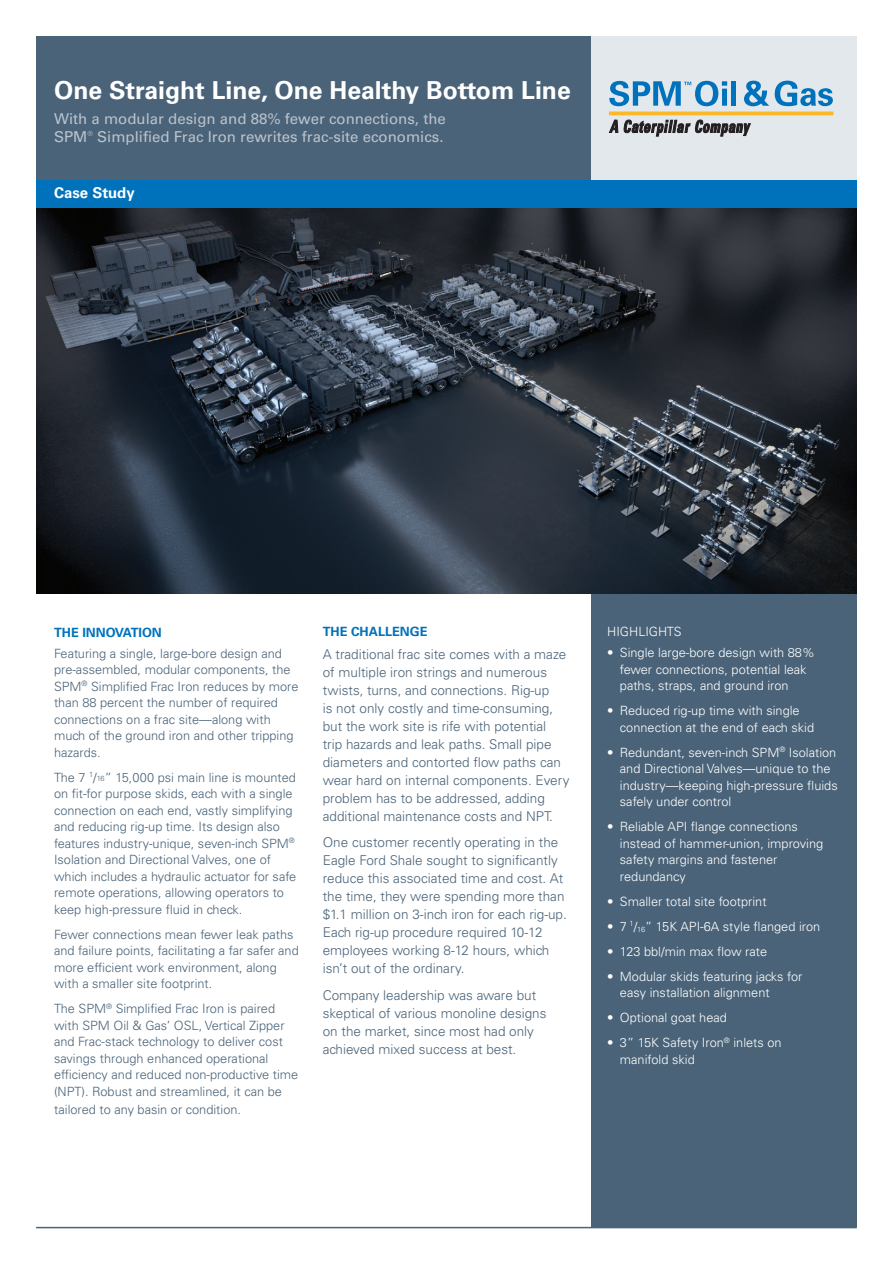
<style>
.page{position:relative;width:893px;height:1263px;background:#fff}
.page>*{position:absolute;margin:0;border:0;box-sizing:border-box;transform-origin:0 0}
.t1{font:700 24.75px "Univers LT Std";color:#fff}
.t2{font:15px/18px "Univers LT Std";color:#b9c3ce}
.t3{font:700 15px "Univers LT Std";color:#fff}
.body_copy{font:300 13.5px/18px "Univers LT Std";color:#4a6378}
.body_copy-2{font:300 12.75px/16.5px "Univers LT Std";color:#4a6378}
.body_heading{font:300 12.75px/16.5px "Univers LT Std";color:#fff}
.body_heading-2{font:700 12.75px "Univers LT Std";color:#0072bc}
.s1{font-size:7.5px}
</style>
<div class="page">
<div style="left:591px;top:424px;width:266px;height:803px;background:#4a6378"></div>
<div style="left:36px;top:36px;width:555px;height:150px;background:#4a6378"></div>
<img style="left:36px;top:208px;width:821px;height:385px">
<div style="left:591px;top:36px;width:266px;height:150px;background:#e3e8ed"></div>
<div style="left:36px;top:181px;width:821px;height:27px;background:#0072bc"></div>
<hr style="left:36px;top:1227px;width:821px;height:1px;background:#4a6378">
<svg style="left:609px;top:81px;width:118px;height:25px"></svg>
<div style="left:731px;top:81px;width:5px;height:25px;background:#0072bc"></div>
<svg style="left:744px;top:81px;width:25px;height:25px"></svg>
<svg style="left:775px;top:81px;width:58px;height:25px"></svg>
<svg style="left:609px;top:120px;width:141px;height:16px"></svg>
<div style="left:609px;top:112px;width:224px;height:3px;border:1px solid #fcb828"></div>
<p class="t1" style="left:54px;top:76px;width:518px">One Straight Line, One Healthy Bottom Line</p>
<p class="t2" style="left:54px;top:109px;width:393px">With a modular design and 88% fewer connections, the<br>SPM<sup>®</sup> Simplified Frac Iron rewrites frac-site economics.</p>
<p class="t3" style="left:54px;top:184px;width:82px">Case Study</p>
<p class="body_heading-2" style="left:54px;top:625px;width:109px">THE INNOVATION</p>
<p class="body_copy-2" style="left:54px;top:645px;width:246px">Featuring a single, large-bore design and pre-assembled, modular components, the SPM<sup>®</sup> Simplified Frac Iron reduces by more than 88 percent the number of required connections on a frac site—along with much of the ground iron and other tripping hazards.</p>
<p class="body_copy-2" style="left:54px;top:769px;width:244px">The 7 <sup>1</sup>/<span class="s1">16</span>” 15,000 psi main line is mounted on fit-for purpose skids, each with a single connection on each end, vastly simplifying and reducing rig-up time. Its design also features industry-unique, seven-inch SPM<sup>® </sup>Isolation and Directional Valves, one of which includes a hydraulic actuator for safe remote operations, allowing operators to keep high-pressure fluid in check.</p>
<p class="body_copy-2" style="left:54px;top:926px;width:246px">Fewer connections mean fewer leak paths and failure points, facilitating a far safer and more efficient work environment, along with a smaller site footprint.</p>
<p class="body_copy-2" style="left:54px;top:1000px;width:246px">The SPM<sup>®</sup> Simplified Frac Iron is paired with SPM Oil &amp; Gas’ OSL, Vertical Zipper and Frac-stack technology to deliver cost savings through enhanced operational efficiency and reduced non-productive time (NPT). Robust and streamlined, it can be</p>
<p class="body_copy-2" style="left:54px;top:1101px;width:189px">tailored to any basin or condition.</p>
<p class="body_heading-2" style="left:323px;top:624px;width:106px">THE CHALLENGE</p>
<p class="body_copy" style="left:323px;top:645px;width:248px">A traditional frac site comes with a maze of multiple iron strings and numerous twists, turns, and connections. Rig-up<br>is not only costly and time-consuming, but the work site is rife with potential<br>trip hazards and leak paths. Small pipe diameters and contorted flow paths can wear hard on internal components. Every problem has to be addressed, adding additional maintenance costs and NPT.</p>
<p class="body_copy" style="left:323px;top:833px;width:246px">One customer recently operating in the Eagle Ford Shale sought to significantly reduce this associated time and cost. At the time, they were spending more than $1.1 million on 3-inch iron for each rig-up.<br>Each rig-up procedure required 10-12 employees working 8-12 hours, which isn’t out of the ordinary.</p>
<p class="body_copy" style="left:323px;top:986px;width:225px">Company leadership was aware but skeptical of various monoline designs on the market, since most had only achieved mixed success at best.</p>
<p class="body_heading" style="left:607px;top:624px;width:76px">HIGHLIGHTS</p>
<p class="body_heading" style="left:620px;top:644px;width:196px;text-indent:-13px">• Single large-bore design with 88% fewer connections, potential leak paths, straps, and ground iron</p>
<p class="body_heading" style="left:620px;top:702px;width:196px;text-indent:-13px">• Reduced rig-up time with single connection at the end of each skid</p>
<p class="body_heading" style="left:620px;top:744px;width:219px;text-indent:-13px">• Redundant, seven-inch SPM<sup>®</sup> Isolation and Directional Valves—unique to the industry—keeping high-pressure fluids safely under control</p>
<p class="body_heading" style="left:620px;top:818px;width:205px;text-indent:-13px">• Reliable API flange connections instead of hammer-union, improving safety margins and fastener redundancy</p>
<p class="body_heading" style="left:607px;top:893px;width:161px">• Smaller total site footprint</p>
<p class="body_heading" style="left:607px;top:918px;width:215px">• 7 <sup>1</sup>/<sub>16</sub>” 15K API-6A style flanged iron</p>
<p class="body_heading" style="left:607px;top:943px;width:161px">• 123 bbl/min max flow rate</p>
<p class="body_heading" style="left:620px;top:968px;width:184px;text-indent:-13px">• Modular skids featuring jacks for easy installation alignment</p>
<p class="body_heading" style="left:607px;top:1009px;width:121px">• Optional goat head</p>
<p class="body_heading" style="left:620px;top:1034px;width:163px;text-indent:-13px">• 3” 15K Safety Iron<sup>®</sup> inlets on manifold skid</p>
</div>
